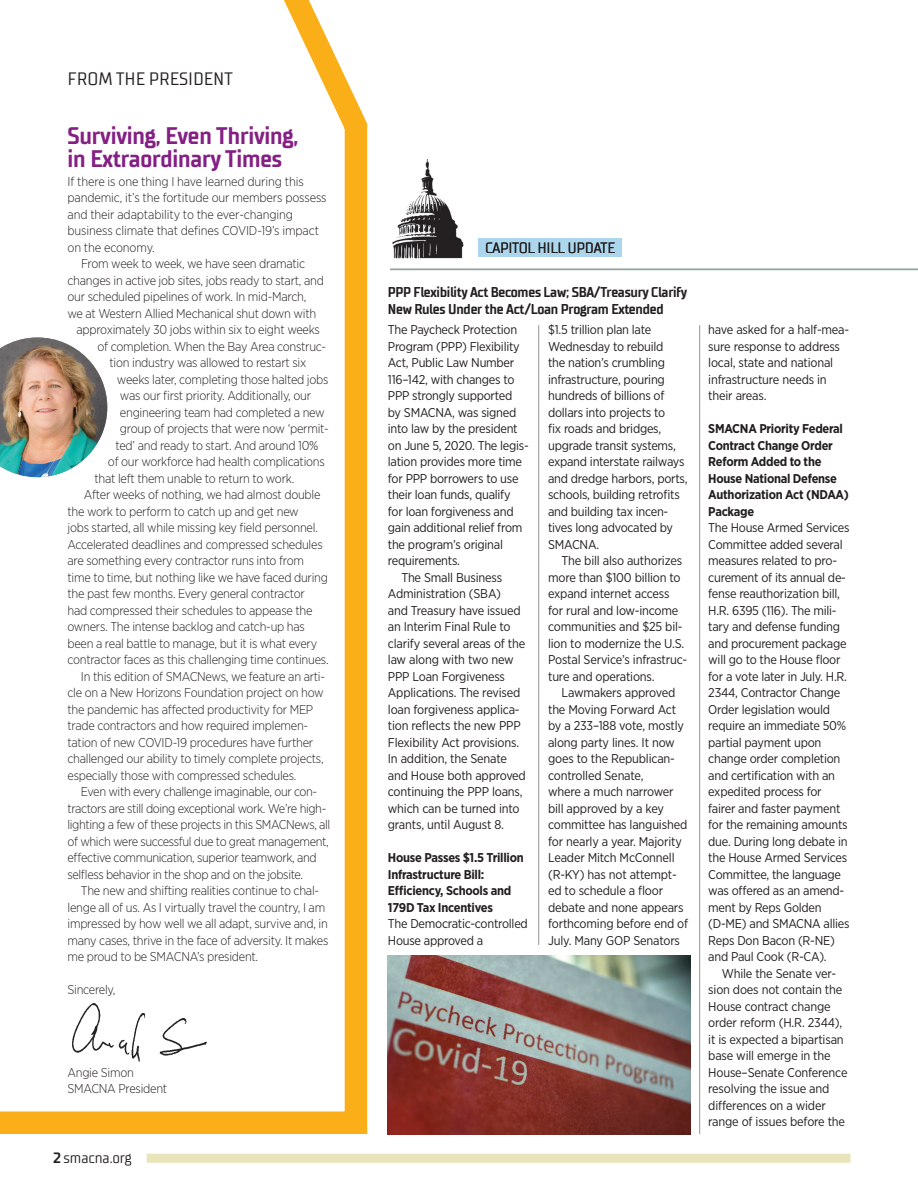
<style>
.page{position:relative;width:918px;height:1188px;background:#fff}
.page>*{position:absolute;margin:0;border:0;box-sizing:border-box;transform-origin:0 0}
.t1{font:700 24px/22.5px "TT Supermolot Condensed";letter-spacing:-.01em;color:#841f83}
.t2{font:18px "TT Supermolot Condensed";color:#231f20}
.t3{font:15px "TT Supermolot Condensed";letter-spacing:-.02em;color:#231f20}
.t4{font:700 14.25px/16.5px "TT Supermolot Condensed";letter-spacing:-.02em;color:#231f20}
.t5{font:12.75px/16.5px "Gotham Narrow";letter-spacing:-.02em;color:#231f20}
.t6{font:300 12.75px/16.5px "Gotham Narrow";letter-spacing:-.02em;color:#231f20}
.t7{font:700 12.75px/16.5px "Gotham Narrow";letter-spacing:-.02em;color:#231f20}
.s1{font-weight:700}
</style>
<div class="page">
<div style="left:478px;top:239px;width:144px;height:18px;background:#abd6ec"></div>
<hr style="left:390px;top:269px;width:528px;height:1px;background:#99a6a4">
<hr style="left:699px;top:325px;width:1px;height:809px;background:#939598">
<hr style="left:538px;top:325px;width:1px;height:620px;background:#939598">
<div style="left:147px;top:1154px;width:704px;height:9px;background:#e9e4ba"></div>
<svg style="left:0;top:0;width:368px;height:1134px"></svg>
<img style="left:0;top:338px;width:107px;height:139px">
<img style="left:67px;top:998px;width:141px;height:65px">
<img style="left:392px;top:159px;width:72px;height:100px">
<img style="left:388px;top:956px;width:302px;height:178px">
<h2 class="t2" style="left:68px;top:68px;width:167px">FROM THE PRESIDENT</h2>
<p class="t1" style="left:68px;top:125px;width:232px">Surviving, Even Thriving, in Extraordinary Times</p>
<p class="t6" style="left:68px;top:173px;width:238px">If there is one thing I have learned during this</p>
<p class="t6" style="left:68px;top:189px;width:261px">pandemic, it’s the fortitude our members possess</p>
<p class="t6" style="left:68px;top:206px;width:227px">and their adaptability to the ever-changing</p>
<p class="t6" style="left:68px;top:222px;width:253px">business climate that defnes COVID-19’s impact</p>
<p class="t6" style="left:68px;top:239px;width:89px">on the economy.</p>
<p class="t6" style="left:81px;top:255px;width:226px">From week to week, we have seen dramatic</p>
<p class="t6" style="left:68px;top:272px;width:258px">changes in active job sites, jobs ready to start, and</p>
<p class="t6" style="left:68px;top:288px;width:240px">our scheduled pipelines of work. In mid-March,</p>
<p class="t6" style="left:68px;top:305px;width:250px">we at Western Allied Mechanical shut down with</p>
<p class="t6" style="left:77px;top:321px;width:245px">approximately 30 jobs within six to eight weeks</p>
<p class="t6" style="left:98px;top:338px;width:230px">of completion. When the Bay Area construc-</p>
<p class="t6" style="left:109px;top:354px;width:198px">tion industry was allowed to restart six</p>
<p class="t6" style="left:117px;top:371px;width:213px">weeks later, completing those halted jobs</p>
<p class="t6" style="left:120px;top:387px;width:193px">was our frst priority. Additionally, our</p>
<p class="t6" style="left:120px;top:404px;width:206px">engineering team had completed a new</p>
<p class="t6" style="left:120px;top:420px;width:210px">group of projects that were now ‘permit-</p>
<p class="t6" style="left:115px;top:437px;width:205px">ted’ and ready to start. And around 10%</p>
<p class="t6" style="left:108px;top:453px;width:218px">of our workforce had health complications</p>
<p class="t6" style="left:94px;top:470px;width:201px">that left them unable to return to work.</p>
<p class="t6" style="left:84px;top:486px;width:238px">After weeks of nothing, we had almost double</p>
<p class="t6" style="left:67px;top:503px;width:233px">the work to perform to catch up and get new</p>
<p class="t6" style="left:67px;top:519px;width:252px">jobs started, all while missing key feld personnel.</p>
<p class="t6" style="left:67px;top:536px;width:257px">Accelerated deadlines and compressed schedules</p>
<p class="t6" style="left:67px;top:552px;width:238px">are something every contractor runs into from</p>
<p class="t6" style="left:67px;top:569px;width:262px">time to time, but nothing like we have faced during</p>
<p class="t6" style="left:67px;top:585px;width:239px">the past few months. Every general contractor</p>
<p class="t6" style="left:67px;top:602px;width:247px">had compressed their schedules to appease the</p>
<p class="t6" style="left:67px;top:618px;width:239px">owners. The intense backlog and catch-up has</p>
<p class="t6" style="left:67px;top:635px;width:251px">been a real battle to manage, but it is what every</p>
<p class="t6" style="left:67px;top:651px;width:263px">contractor faces as this challenging time continues.</p>
<p class="t6" style="left:81px;top:668px;width:246px">In this edition of SMACNews, we feature an arti-</p>
<p class="t6" style="left:67px;top:684px;width:258px">cle on a New Horizons Foundation project on how</p>
<p class="t6" style="left:67px;top:701px;width:247px">the pandemic has afected productivity for MEP</p>
<p class="t6" style="left:67px;top:717px;width:242px">trade contractors and how required implemen-</p>
<p class="t6" style="left:67px;top:734px;width:247px">tation of new COVID-19 procedures have further</p>
<p class="t6" style="left:67px;top:750px;width:258px">challenged our ability to timely complete projects,</p>
<p class="t6" style="left:67px;top:767px;width:231px">especially those with compressed schedules.</p>
<p class="t6" style="left:81px;top:783px;width:238px">Even with every challenge imaginable, our con-</p>
<p class="t6" style="left:67px;top:800px;width:260px">tractors are still doing exceptional work. We’re high-</p>
<p class="t6" style="left:67px;top:816px;width:264px">lighting a few of these projects in this SMACNews, all</p>
<p class="t6" style="left:67px;top:833px;width:263px">of which were successful due to great management,</p>
<p class="t6" style="left:67px;top:849px;width:251px">efective communication, superior teamwork, and</p>
<p class="t6" style="left:67px;top:866px;width:237px">selfess behavior in the shop and on the jobsite.</p>
<p class="t6" style="left:81px;top:882px;width:240px">The new and shifting realities continue to chal-</p>
<p class="t6" style="left:67px;top:899px;width:259px">lenge all of us. As I virtually travel the country, I am</p>
<p class="t6" style="left:67px;top:915px;width:262px">impressed by how well we all adapt, survive and, in</p>
<p class="t6" style="left:67px;top:932px;width:263px">many cases, thrive in the face of adversity. It makes</p>
<p class="t6" style="left:67px;top:948px;width:192px">me proud to be SMACNA’s president.</p>
<p class="t6" style="left:67px;top:981px;width:50px">Sincerely,</p>
<p class="t6" style="left:68px;top:1064px;width:101px">Angie Simon<br>SMACNA President</p>
<p class="t3" style="left:53px;top:1149px;width:80px"><span class="s1">2</span> smacna.org</p>
<p class="t3" style="left:485px;top:239px;width:132px">CAPITOL HILL UPDATE</p>
<h5 class="t4" style="left:388px;top:284px;width:301px">PPP Flexibility Act Becomes Law; SBA/Treasury Clarify<br>New Rules Under the Act/Loan Program Extended</h5>
<p class="t5" style="left:388px;top:322px;width:142px">The Paycheck Protection<br>Program (PPP) Flexibility<br>Act, Public Law Number<br>116–142, with changes to<br>PPP strongly supported<br>by SMACNA, was signed into law by the president on June 5, 2020. The legis&shy;lation provides more time for PPP borrowers to use their loan funds, qualify<br>for loan forgiveness and gain additional relief from the program’s original requirements.</p>
<p class="t5" style="left:388px;top:569px;width:140px;text-indent:14px">The Small Business<br>Administration (SBA)<br>and Treasury have issued an Interim Final Rule to clarify several areas of the law along with two new<br>PPP Loan Forgiveness<br>Applications. The revised loan forgiveness applica&shy;tion refects the new PPP<br>Flexibility Act provisions.<br>In addition, the Senate and House both approved continuing the PPP loans, which can be turned into grants, until August 8.</p>
<p class="t7" style="left:388px;top:850px;width:137px">House Passes $1.5 Trillion<br>Infrastructure Bill:<br>Efciency, Schools and<br>179D Tax Incentives</p>
<p class="t5" style="left:388px;top:915px;width:142px">The Democratic-controlled<br>House approved a</p>
<p class="t5" style="left:548px;top:321px;width:141px">$1.5 trillion plan late<br>Wednesday to rebuild<br>the nation’s crumbling infrastructure, pouring hundreds of billions of dollars into projects to<br>fx roads and bridges, upgrade transit systems, expand interstate railways and dredge harbors, ports, schools, building retrofts and building tax incen&shy;tives long advocated by<br>SMACNA.</p>
<p class="t5" style="left:548px;top:552px;width:141px;text-indent:14px">The bill also authorizes more than $100 billion to expand internet access for rural and low-income communities and $25 bil&shy;lion to modernize the U.S.<br>Postal Service’s infrastruc&shy;ture and operations.</p>
<p class="t5" style="left:548px;top:684px;width:142px;text-indent:14px">Lawmakers approved the Moving Forward Act by a 233–188 vote, mostly along party lines. It now goes to the Republican&shy;controlled Senate,<br>where a much narrower bill approved by a key committee has languished for nearly a year. Majority<br>Leader Mitch McConnell (R-KY) has not attempt&shy;ed to schedule a foor debate and none appears forthcoming before end of<br>July. Many GOP Senators</p>
<p class="t5" style="left:708px;top:321px;width:142px">have asked for a half-mea&shy;sure response to address local, state and national infrastructure needs in their areas.</p>
<p class="t7" style="left:708px;top:421px;width:142px">SMACNA Priority Federal<br>Contract Change Order<br>Reform Added to the<br>House National Defense<br>Authorization Act (NDAA)<br>Package</p>
<p class="t5" style="left:708px;top:519px;width:143px">The House Armed Services<br>Committee added several measures related to pro&shy;curement of its annual de&shy;fense reauthorization bill,<br>H.R. 6395 (116). The mili&shy;tary and defense funding and procurement package will go to the House foor for a vote later in July. H.R.<br>2344, Contractor Change<br>Order legislation would require an immediate 50% partial payment upon change order completion and certifcation with an expedited process for fairer and faster payment for the remaining amounts due. During long debate in the House Armed Services<br>Committee, the language was ofered as an amend&shy;ment by Reps Golden (D-ME) and SMACNA allies<br>Reps Don Bacon (R-NE) and Paul Cook (R-CA).</p>
<p class="t5" style="left:708px;top:965px;width:141px;text-indent:14px">While the Senate ver&shy;sion does not contain the<br>House contract change order reform (H.R. 2344), it is expected a bipartisan base will emerge in the<br>House–Senate Conference resolving the issue and diferences on a wider range of issues before the</p>
</div>
